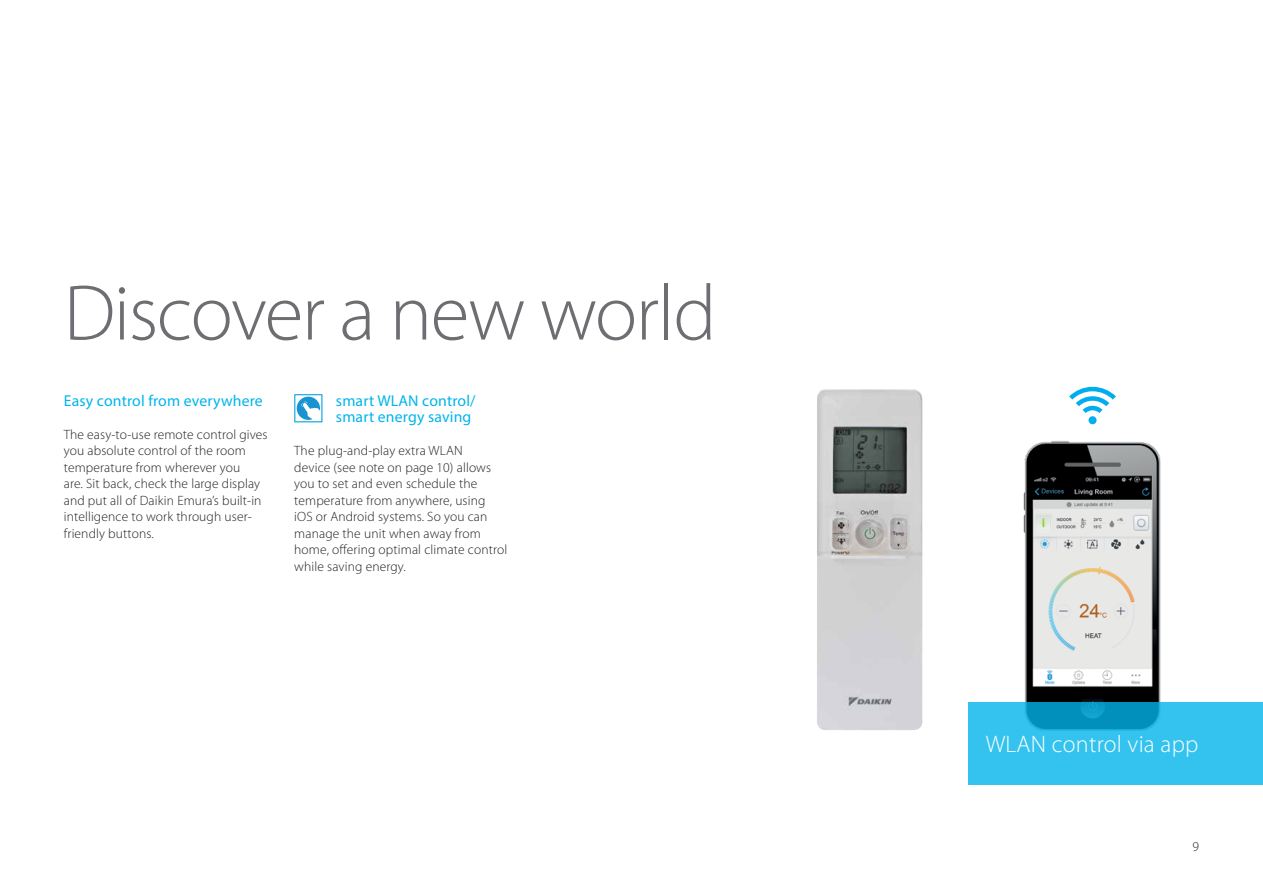
<style>
.page{position:relative;width:1263px;height:893px;background:#fff}
.page>*{position:absolute;margin:0;border:0;box-sizing:border-box;transform-origin:0 0}
.t1{font:300 79.5px "Myriad Pro";letter-spacing:-.02em;color:#6d6e71}
.t2{font:300 24px "Myriad Pro";letter-spacing:.01em;color:#fff}
.t3{font:15.75px/16.5px "Myriad Pro";letter-spacing:.01em;color:#00b5ea}
.t4{font:300 13.5px/16.5px "Myriad Pro";letter-spacing:.01em;color:#231f20}
</style>
<div class="page">
<img style="left:1021px;top:424px;width:143px;height:279px">
<img style="left:817px;top:389px;width:105px;height:341px">
<svg style="left:969px;top:703px;width:294px;height:82px;background:#2cbce7"></svg>
<svg style="left:294px;top:394px;width:28px;height:28px"></svg>
<svg style="left:1069px;top:387px;width:47px;height:37px"></svg>
<h1 class="t1" style="left:64px;top:265px;width:654px">Discover a new world</h1>
<p class="t3" style="left:64px;top:392px;width:200px">Easy control from everywhere</p>
<p class="t4" style="left:64px;top:426px;width:205px">The easy-to-use remote control gives you absolute control of the room temperature from wherever you<br>are. Sit back, check the large display and put all of Daikin Emura’s built-in intelligence to work through user&shy;friendly buttons.</p>
<p class="t3" style="left:336px;top:392px;width:141px">smart WLAN control/ smart energy saving</p>
<p class="t4" style="left:294px;top:442px;width:214px">The plug-and-play extra WLAN<br>device (see note on page 10) allows you to set and even schedule the temperature from anywhere, using iOS or Android systems. So you can manage the unit when away from home, offering optimal climate control while saving energy.</p>
<h2 class="t2" style="left:986px;top:730px;width:214px">WLAN control via app</h2>
<p class="t4" style="left:1192px;top:838px;width:8px">9</p>
</div>
